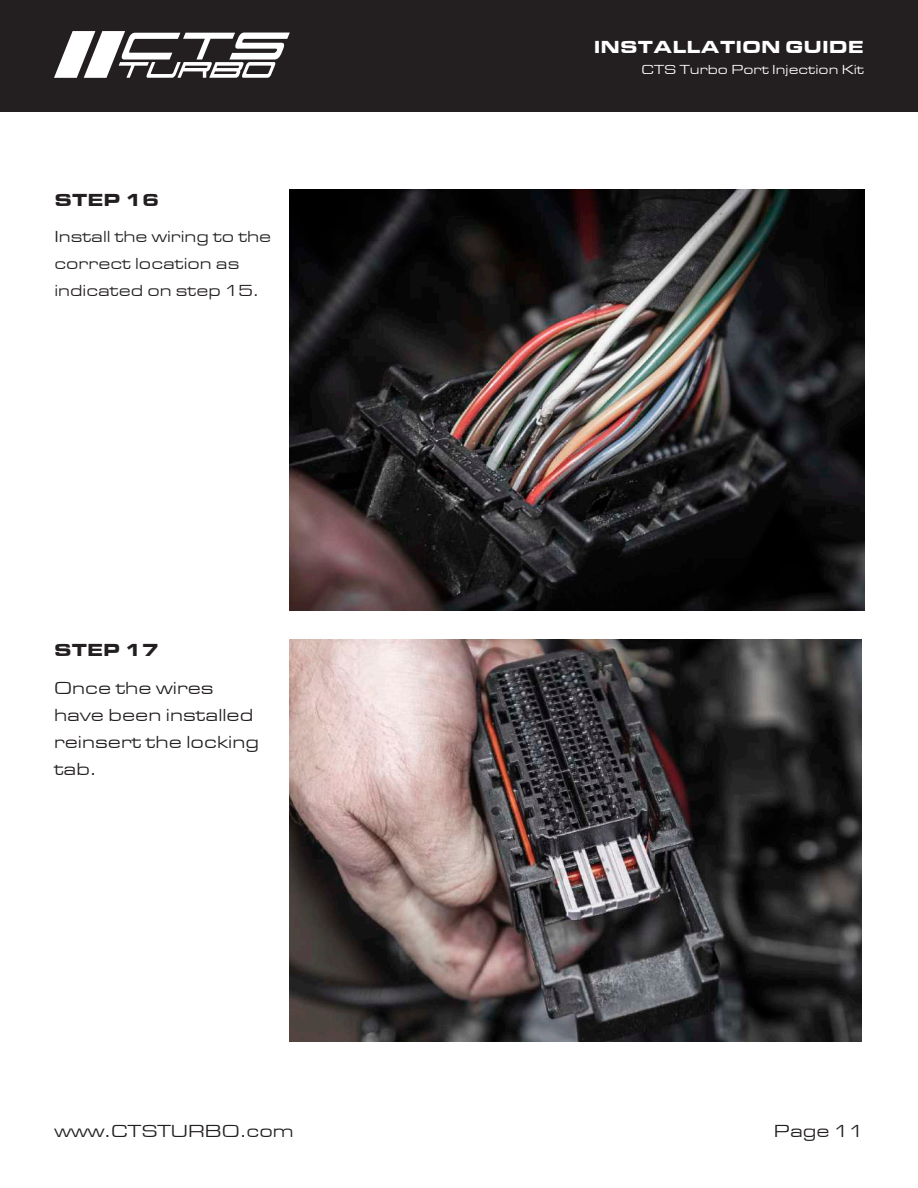
<style>
.page{position:relative;width:918px;height:1188px;background:#fff}
.page>*{position:absolute;margin:0;border:0;box-sizing:border-box;transform-origin:0 0}
.t1{font:18px/27px "Eurostile Extended";color:#231f20}
.t2{font:900 18px "Eurostile Extended";color:#fff}
.t3{font:900 18px "Eurostile Extended";color:#231f20}
.t4{font:16.5px/27px "Eurostile Extended";color:#231f20}
.t5{font:13.5px "Eurostile Extended";color:#fff}
</style>
<div class="page">
<div style="left:1px;top:0;width:917px;height:112px;background:#231f20"></div>
<svg style="left:54px;top:31px;width:236px;height:47px"></svg>
<img style="left:290px;top:189px;width:574px;height:421px">
<img style="left:290px;top:640px;width:572px;height:401px">
<p class="t2" style="left:594px;top:37px;width:272px">INSTALLATION GUIDE</p>
<p class="t3" style="left:54px;top:189px;width:107px">STEP 16</p>
<p class="t4" style="left:54px;top:223px;width:218px">Install the wiring to the correct location as indicated on step 15.</p>
<p class="t3" style="left:54px;top:640px;width:107px">STEP 17</p>
<p class="t1" style="left:54px;top:675px;width:207px">Once the wires have been installed reinsert the locking tab.</p>
<p class="t5" style="left:642px;top:62px;width:224px">CTS Turbo Port Injection Kit</p>
<p class="t1" style="left:54px;top:1117px;width:241px">www.CTSTURBO.com</p>
<p class="t1" style="left:774px;top:1117px;width:92px">Page 11</p>
</div>
